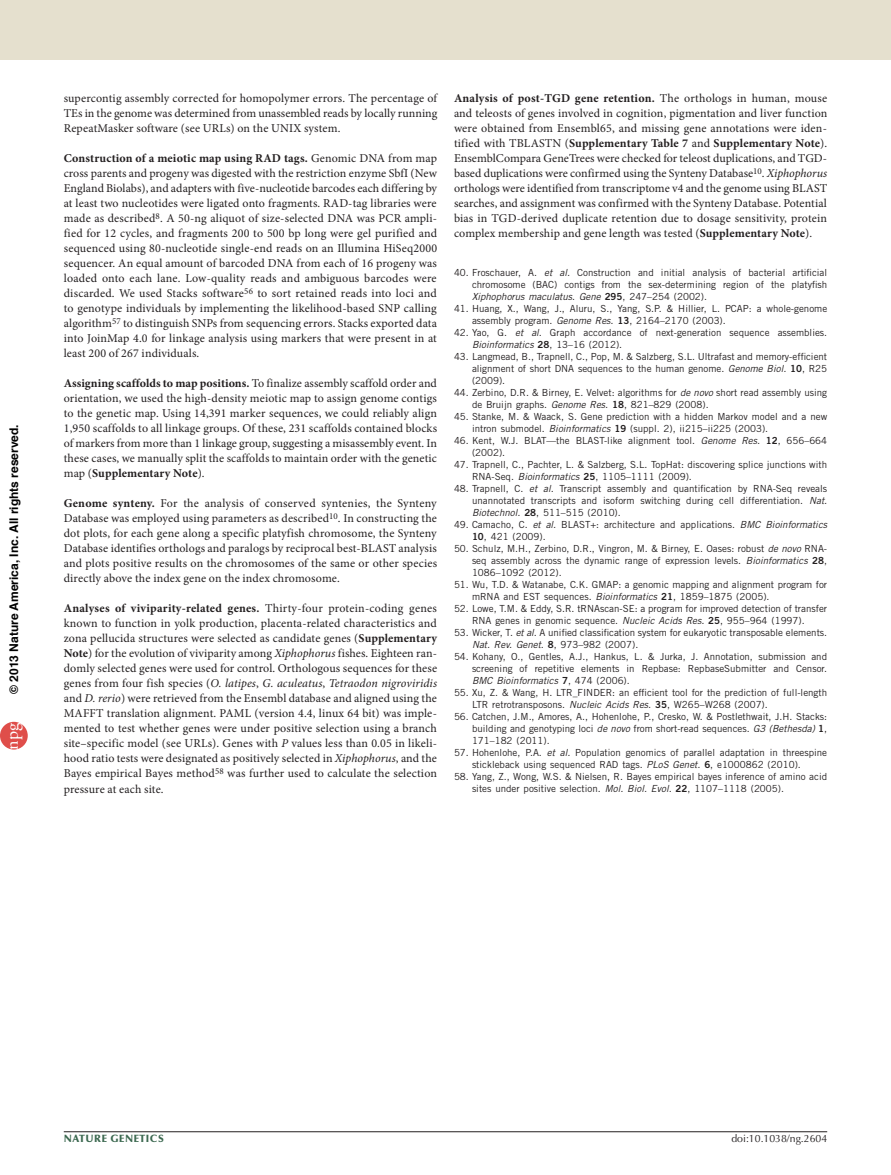
<style>
.page{position:relative;width:891px;height:1175px;background:#fff}
.page>*{position:absolute;margin:0;border:0;box-sizing:border-box;transform-origin:0 0}
.t1{font:18px "Adobe Garamond Pro";color:#fff}
.t2{font:12px/15px "Minion Pro";letter-spacing:.01em;color:#231f20;text-align:justify}
.t3{font:700 12px "Helvetica";color:#000}
.t4{font:10.5px "Optima LT Std";color:#231f20}
.t5{font:900 10.5px "Optima LT Std";letter-spacing:.05em;color:#3b684f}
.t6{font:9.75px/12px "Trade Gothic LT Std";color:#231f20}
.s1{font-weight:700}
.s2{font-style:italic}
.s3{font-family:"Trade Gothic LT Std Bd 2"}
</style>
<div class="page">
<hr style="left:64px;top:1131px;width:763px;height:1px;background:#231f20">
<div style="left:0;top:0;width:891px;height:60px;background:#e5e0ce"></div>
<div style="left:0;top:722px;width:28px;height:27px;background:#df4e4a;border-radius:50%"></div>
<p class="t3" style="left:4px;top:693px;width:271px;rotate:-90deg">© 2013 Nature America, Inc. All rights reserved.</p>
<h1 class="t1" style="left:1px;top:749px;width:28px;rotate:-90deg">npg</h1>
<p class="t2" style="left:64px;top:91px;width:375px">supercontig assembly corrected for homopolymer errors. The percentage of TEs in the genome was determined from unassembled reads by locally running RepeatMasker software (see URLs) on the UNIX system.</p>
<p class="t2" style="left:64px;top:151px;width:375px"><span class="s1">Construction of a meiotic map using RAD tags.</span> Genomic DNA from map cross parents and progeny was digested with the restriction enzyme SbfI (New England Biolabs), and adapters with five-nucleotide barcodes each differing by at least two nucleotides were ligated onto fragments. RAD-tag libraries were made as described<sup>8</sup>. A 50-ng aliquot of size-selected DNA was PCR ampli&shy;fied for 12 cycles, and fragments 200 to 500 bp long were gel purified and sequenced using 80-nucleotide single-end reads on an Illumina HiSeq2000 sequencer. An equal amount of barcoded DNA from each of 16 progeny was loaded onto each lane. Low-quality reads and ambiguous barcodes were discarded. We used Stacks software<sup>56</sup> to sort retained reads into loci and to genotype individuals by implementing the likelihood-based SNP calling algorithm<sup>57</sup> to distinguish SNPs from sequencing errors. Stacks exported data into JoinMap 4.0 for linkage analysis using markers that were present in at least 200 of 267 individuals.</p>
<p class="t2" style="left:64px;top:376px;width:375px"><span class="s1">Assigning scaffolds to map positions.</span> To finalize assembly scaffold order and orientation, we used the high-density meiotic map to assign genome contigs to the genetic map. Using 14,391 marker sequences, we could reliably align 1,950 scaffolds to all linkage groups. Of these, 231 scaffolds contained blocks of markers from more than 1 linkage group, suggesting a misassembly event. In these cases, we manually split the scaffolds to maintain order with the genetic map (<span class="s1">Supplementary Note</span>).</p>
<p class="t2" style="left:64px;top:496px;width:375px"><span class="s1">Genome synteny.</span> For the analysis of conserved syntenies, the Synteny Database was employed using parameters as described<sup>10</sup>. In constructing the dot plots, for each gene along a specific platyfish chromosome, the Synteny Database identifies orthologs and paralogs by reciprocal best-BLAST analysis and plots positive results on the chromosomes of the same or other species directly above the index gene on the index chromosome.</p>
<p class="t2" style="left:64px;top:601px;width:375px"><span class="s1">Analyses of viviparity-related genes.</span> Thirty-four protein-coding genes known to function in yolk production, placenta-related characteristics and zona pellucida structures were selected as candidate genes (<span class="s1">Supplementary Note</span>) for the evolution of viviparity among <span class="s2">Xiphophorus</span> fishes. Eighteen ran&shy;domly selected genes were used for control. Orthologous sequences for these genes from four fish species (<span class="s2">O. latipes</span>, <span class="s2">G. aculeatus</span>, <span class="s2">Tetraodon nigroviridis </span>and <span class="s2">D. rerio</span>) were retrieved from the Ensembl database and aligned using the MAFFT translation alignment. PAML (version 4.4, linux 64 bit) was imple&shy;mented to test whether genes were under positive selection using a branch site–specific model (see URLs). Genes with <span class="s2">P</span> values less than 0.05 in likeli&shy;hood ratio tests were designated as positively selected in <span class="s2">Xiphophorus</span>, and the Bayes empirical Bayes method<sup>58</sup> was further used to calculate the selection pressure at each site.</p>
<p class="t2" style="left:454px;top:91px;width:375px"><span class="s1">Analysis of post-TGD gene retention.</span> The orthologs in human, mouse and teleosts of genes involved in cognition, pigmentation and liver function were obtained from Ensembl65, and missing gene annotations were iden&shy;tified with TBLASTN (<span class="s1">Supplementary Table 7</span> and <span class="s1">Supplementary Note</span>).<br>EnsemblCompara GeneTrees were checked for teleost duplications, and TGD&shy;based duplications were confirmed using the Synteny Database<sup>10</sup>. <span class="s2">Xiphophorus </span>orthologs were identified from transcriptome v4 and the genome using BLAST searches, and assignment was confirmed with the Synteny Database. Potential bias in TGD-derived duplicate retention due to dosage sensitivity, protein complex membership and gene length was tested (<span class="s1">Supplementary Note</span>).</p>
<p class="t6" style="left:472px;top:266px;width:357px;text-align:justify;text-indent:-18px">40. Froschauer, A. <span class="s2">et al.</span> Construction and initial analysis of bacterial artificial chromosome (BAC) contigs from the sex-determining region of the platyfish <span class="s2">Xiphophorus maculatus</span>. <span class="s2">Gene</span> <span class="s3">295</span>, 247–254 (2002).</p>
<p class="t6" style="left:472px;top:302px;width:357px;text-indent:-18px">41. Huang, X., Wang, J., Aluru, S., Yang, S.P. &amp; Hillier, L. PCAP: a whole-genome assembly program. <span class="s2">Genome Res.</span> <span class="s3">13</span>, 2164–2170 (2003).</p>
<p class="t6" style="left:472px;top:326px;width:357px;text-indent:-18px">42. Yao, G. <span class="s2">et al.</span> Graph accordance of next-generation sequence assemblies.<br><span class="s2">Bioinformatics</span> <span class="s3">28</span>, 13–16 (2012).</p>
<p class="t6" style="left:472px;top:350px;width:357px;text-align:justify;text-indent:-18px">43. Langmead, B., Trapnell, C., Pop, M. &amp; Salzberg, S.L. Ultrafast and memory-efficient alignment of short DNA sequences to the human genome. <span class="s2">Genome Biol.</span> <span class="s3">10</span>, R25 (2009).</p>
<p class="t6" style="left:472px;top:386px;width:357px;text-indent:-18px">44. Zerbino, D.R. &amp; Birney, E. Velvet: algorithms for <span class="s2">de novo</span> short read assembly using de Bruijn graphs. <span class="s2">Genome Res.</span> <span class="s3">18</span>, 821–829 (2008).</p>
<p class="t6" style="left:472px;top:410px;width:357px;text-indent:-18px">45. Stanke, M. &amp; Waack, S. Gene prediction with a hidden Markov model and a new intron submodel. <span class="s2">Bioinformatics</span> <span class="s3">19</span> (suppl. 2), ii215–ii225 (2003).</p>
<p class="t6" style="left:472px;top:434px;width:357px;text-indent:-18px">46. Kent, W.J. BLAT—the BLAST-like alignment tool. <span class="s2">Genome Res.</span> <span class="s3">12</span>, 656–664 (2002).</p>
<p class="t6" style="left:472px;top:458px;width:357px;text-indent:-18px">47. Trapnell, C., Pachter, L. &amp; Salzberg, S.L. TopHat: discovering splice junctions with<br>RNA-Seq. <span class="s2">Bioinformatics</span> <span class="s3">25</span>, 1105–1111 (2009).</p>
<p class="t6" style="left:472px;top:482px;width:357px;text-align:justify;text-indent:-18px">48. Trapnell, C. <span class="s2">et al.</span> Transcript assembly and quantification by RNA-Seq reveals unannotated transcripts and isoform switching during cell differentiation. <span class="s2">Nat.<br>Biotechnol.</span> <span class="s3">28</span>, 511–515 (2010).</p>
<p class="t6" style="left:472px;top:518px;width:357px;text-indent:-18px">49. Camacho, C. <span class="s2">et al.</span> BLAST+: architecture and applications. <span class="s2">BMC Bioinformatics<br></span><span class="s3">10</span>, 421 (2009).</p>
<p class="t6" style="left:472px;top:542px;width:357px;text-align:justify;text-indent:-18px">50. Schulz, M.H., Zerbino, D.R., Vingron, M. &amp; Birney, E. Oases: robust <span class="s2">de novo</span> RNA&shy;seq assembly across the dynamic range of expression levels. <span class="s2">Bioinformatics</span> <span class="s3">28</span>, 1086–1092 (2012).</p>
<p class="t6" style="left:472px;top:578px;width:357px;text-indent:-18px">51. Wu, T.D. &amp; Watanabe, C.K. GMAP: a genomic mapping and alignment program for mRNA and EST sequences. <span class="s2">Bioinformatics</span> <span class="s3">21</span>, 1859–1875 (2005).</p>
<p class="t6" style="left:454px;top:602px;width:375px;text-align:center">52. Lowe, T.M. &amp; Eddy, S.R. tRNAscan-SE: a program for improved detection of transfer<br>RNA genes in genomic sequence. <span class="s2">Nucleic Acids Res.</span> <span class="s3">25</span>, 955–964 (1997).</p>
<p class="t6" style="left:472px;top:626px;width:357px;text-indent:-18px">53. Wicker, T. <span class="s2">et al.</span> A unified classification system for eukaryotic transposable elements.<br><span class="s2">Nat. Rev. Genet.</span> <span class="s3">8</span>, 973–982 (2007).</p>
<p class="t6" style="left:472px;top:650px;width:357px;text-align:justify;text-indent:-18px">54. Kohany, O., Gentles, A.J., Hankus, L. &amp; Jurka, J. Annotation, submission and screening of repetitive elements in Repbase: RepbaseSubmitter and Censor.<br><span class="s2">BMC Bioinformatics</span> <span class="s3">7</span>, 474 (2006).</p>
<p class="t6" style="left:472px;top:686px;width:357px;text-indent:-18px">55. Xu, Z. &amp; Wang, H. LTR_FINDER: an efficient tool for the prediction of full-length<br>LTR retrotransposons. <span class="s2">Nucleic Acids Res.</span> <span class="s3">35</span>, W265–W268 (2007).</p>
<p class="t6" style="left:472px;top:710px;width:357px;text-align:justify;text-indent:-18px">56. Catchen, J.M., Amores, A., Hohenlohe, P., Cresko, W. &amp; Postlethwait, J.H. Stacks: building and genotyping loci <span class="s2">de novo</span> from short-read sequences. <span class="s2">G3 (Bethesda)</span> <span class="s3">1</span>, 171–182 (2011).</p>
<p class="t6" style="left:472px;top:746px;width:357px;text-indent:-18px">57. Hohenlohe, P.A. <span class="s2">et al.</span> Population genomics of parallel adaptation in threespine stickleback using sequenced RAD tags. <span class="s2">PLoS Genet.</span> <span class="s3">6</span>, e1000862 (2010).</p>
<p class="t6" style="left:472px;top:770px;width:357px;text-indent:-18px">58. Yang, Z., Wong, W.S. &amp; Nielsen, R. Bayes empirical bayes inference of amino acid sites under positive selection. <span class="s2">Mol. Biol. Evol.</span> <span class="s3">22</span>, 1107–1118 (2005).</p>
<p class="t5" style="left:64px;top:1132px;width:102px">NATURE GENETICS</p>
<p class="t4" style="left:731px;top:1132px;width:97px">doi:10.1038/ng.2604</p>
</div>
